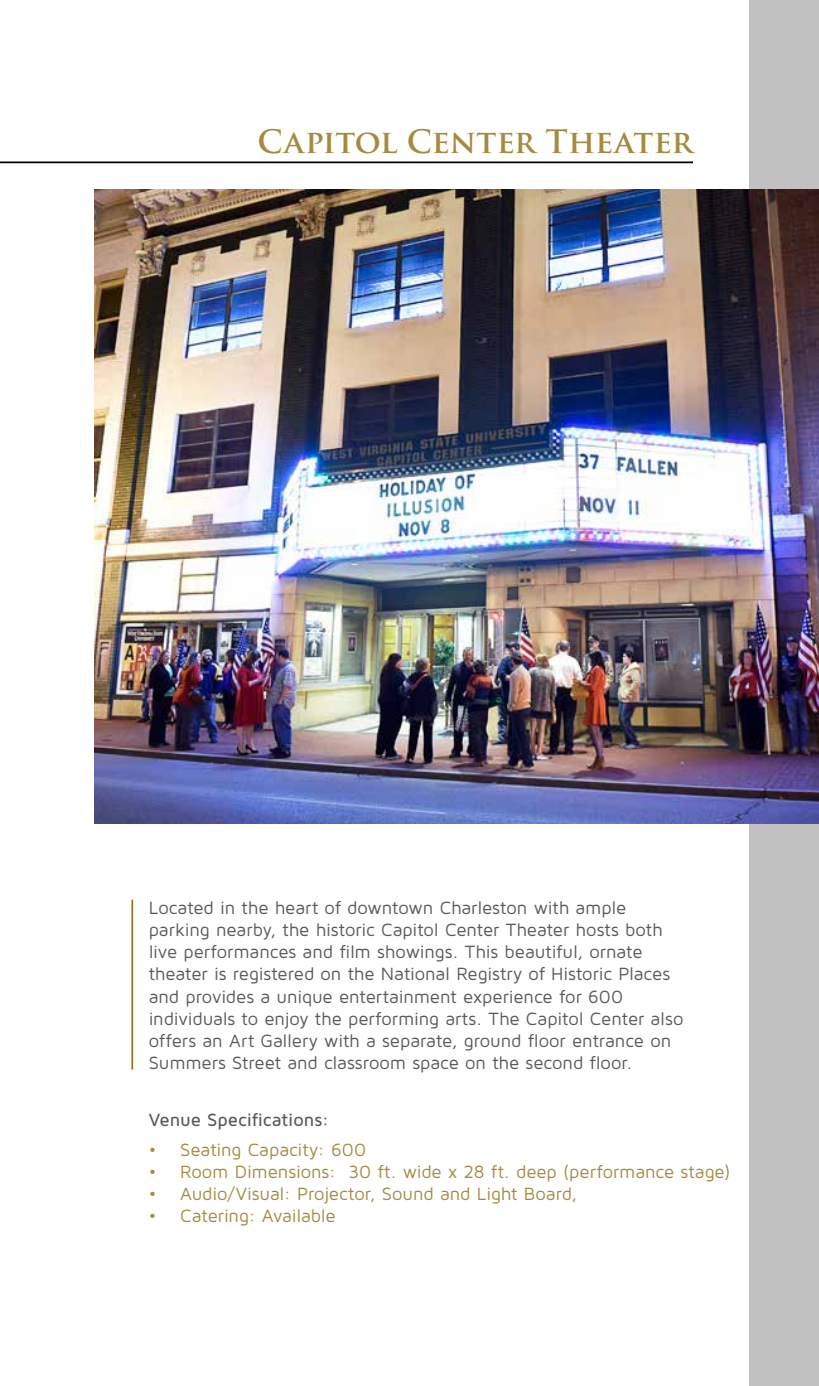
<style>
.page{position:relative;width:819px;height:1386px;background:#fff}
.page>*{position:absolute;margin:0;border:0;box-sizing:border-box;transform-origin:0 0}
.t1{font:700 31.5px "Trajan Pro";letter-spacing:-.005em;color:#a48b3f}
.t2{font:18.38px/22.1px "Maven Pro";letter-spacing:-.005em;color:#58595b}
.t3{font:18.38px "Maven Pro";letter-spacing:-.005em;color:#a48b3f}
.t4{font:500 18.38px "Maven Pro";letter-spacing:-.005em;color:#58595b}
</style>
<div class="page">
<hr style="left:0;top:161px;width:693px;height:2px;background:#000">
<div style="left:750px;top:0;width:69px;height:1386px;background:#c1c1c2"></div>
<img style="left:94px;top:189px;width:725px;height:634px">
<hr style="left:131px;top:900px;width:2px;height:170px;background:#91771b">
<h1 class="t1" style="left:258px;top:122px;width:437px">Capitol Center Theater</h1>
<p class="t2" style="left:149px;top:896px;width:536px">Located in the heart of downtown Charleston with ample parking nearby, the historic Capitol Center Theater hosts both live performances and film showings. This beautiful, ornate theater is registered on the National Registry of Historic Places and provides a unique entertainment experience for 600 individuals to enjoy the performing arts. The Capitol Center also offers an Art Gallery with a separate, ground floor entrance on Summers Street and classroom space on the second floor.</p>
<p class="t4" style="left:149px;top:1108px;width:182px">Venue Specifications:</p>
<p class="t3" style="left:149px;top:1138px;width:219px">• Seating Capacity: 600</p>
<p class="t3" style="left:149px;top:1160px;width:583px">• Room Dimensions: 30 ft. wide x 28 ft. deep (performance stage)</p>
<p class="t3" style="left:149px;top:1182px;width:430px">• Audio/Visual: Projector, Sound and Light Board,</p>
<p class="t3" style="left:149px;top:1204px;width:189px">• Catering: Available</p>
</div>
